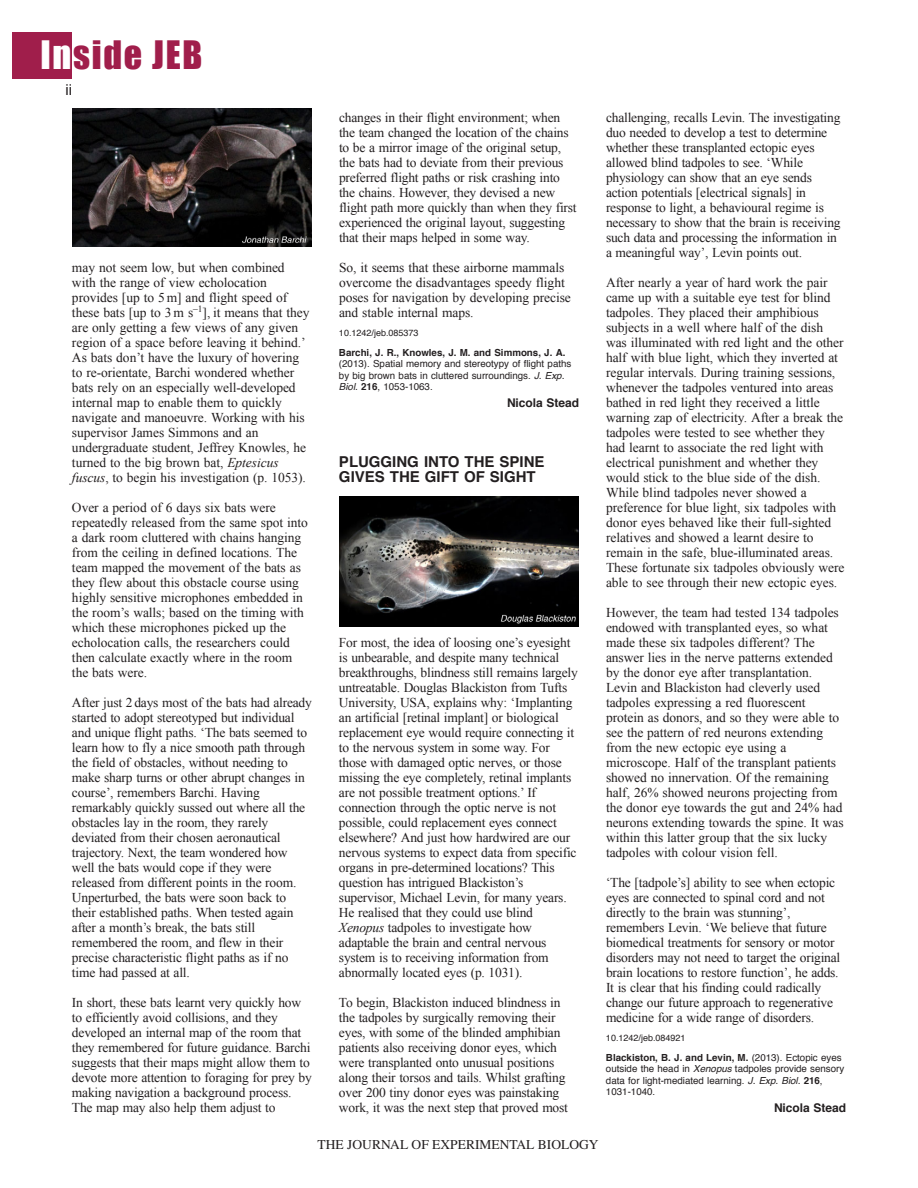
<style>
.page{position:relative;width:918px;height:1188px;background:#fff}
.page>*{position:absolute;margin:0;border:0;box-sizing:border-box;transform-origin:0 0}
.t1{font:36px "Impact";letter-spacing:.05em;color:#a01e4b}
.t2{font:700 15px/15px "Helvetica";color:#231f20}
.t3{font:15px "Helvetica";color:#231f20}
.t4{font:13.5px/15px "Times New Roman";letter-spacing:-.015em;color:#231f20}
.t5{font:13.5px "Times";color:#231f20}
.t6{font:700 12px "Helvetica";letter-spacing:-.005em;color:#231f20}
.t7{font:9.75px/11.2px "Helvetica";color:#231f20}
.t8{font:700 9.75px "Helvetica";color:#231f20}
.t9{font:9px "Helvetica";color:#231f20}
.s1{color:#fff}
.s2{font-style:italic}
.s3{font-weight:700}
</style>
<div class="page">
<div style="left:12px;top:32px;width:60px;height:46px;background:#a01e4b"></div>
<img style="left:72px;top:108px;width:240px;height:139px">
<img style="left:339px;top:496px;width:240px;height:130px">
<h1 class="t1" style="left:40px;top:33px;width:163px"><span class="s1">In</span>side JEB</h1>
<p class="t3" style="left:66px;top:83px;width:8px">ii</p>
<p class="t4" style="left:72px;top:260px;width:239px">may not seem low, but when combined with the range of view echolocation provides [up to 5 m] and flight speed of these bats [up to 3 m s<sup>–1</sup>], it means that they are only getting a few views of any given region of a space before leaving it behind.’ As bats don’t have the luxury of hovering to re-orientate, Barchi wondered whether bats rely on an especially well-developed internal map to enable them to quickly navigate and manoeuvre. Working with his supervisor James Simmons and an undergraduate student, Jeffrey Knowles, he turned to the big brown bat, <span class="s2">Eptesicus fuscus</span>, to begin his investigation (p. 1053).</p>
<p class="t4" style="left:72px;top:500px;width:237px">Over a period of 6 days six bats were repeatedly released from the same spot into a dark room cluttered with chains hanging from the ceiling in defined locations. The team mapped the movement of the bats as they flew about this obstacle course using highly sensitive microphones embedded in the room’s walls; based on the timing with which these microphones picked up the echolocation calls, the researchers could then calculate exactly where in the room the bats were.</p>
<p class="t4" style="left:72px;top:695px;width:241px">After just 2 days most of the bats had already started to adopt stereotyped but individual and unique flight paths. ‘The bats seemed to learn how to fly a nice smooth path through the field of obstacles, without needing to make sharp turns or other abrupt changes in course’, remembers Barchi. Having remarkably quickly sussed out where all the obstacles lay in the room, they rarely deviated from their chosen aeronautical trajectory. Next, the team wondered how well the bats would cope if they were released from different points in the room.<br>Unperturbed, the bats were soon back to their established paths. When tested again after a month’s break, the bats still remembered the room, and flew in their precise characteristic flight paths as if no time had passed at all.</p>
<p class="t4" style="left:72px;top:995px;width:241px">In short, these bats learnt very quickly how to efficiently avoid collisions, and they developed an internal map of the room that they remembered for future guidance. Barchi suggests that their maps might allow them to devote more attention to foraging for prey by making navigation a background process.<br>The map may also help them adjust to</p>
<p class="t4" style="left:339px;top:110px;width:239px">changes in their flight environment; when the team changed the location of the chains to be a mirror image of the original setup, the bats had to deviate from their previous preferred flight paths or risk crashing into the chains. However, they devised a new flight path more quickly than when they first experienced the original layout, suggesting that their maps helped in some way.</p>
<p class="t4" style="left:339px;top:260px;width:233px">So, it seems that these airborne mammals overcome the disadvantages speedy flight poses for navigation by developing precise and stable internal maps.</p>
<p class="t9" style="left:339px;top:329px;width:81px">10.1242/jeb.085373</p>
<p class="t8" style="left:339px;top:349px;width:228px">Barchi, J. R., Knowles, J. M. and Simmons, J. A.</p>
<p class="t7" style="left:339px;top:359px;width:234px">(2013). Spatial memory and stereotypy of flight paths by big brown bats in cluttered surroundings. <span class="s2">J. Exp.<br>Biol.</span> <span class="s3">216</span>, 1053-1063.</p>
<p class="t6" style="left:507px;top:398px;width:73px">Nicola Stead</p>
<p class="t2" style="left:339px;top:456px;width:207px">PLUGGING INTO THE SPINE<br>GIVES THE GIFT OF SIGHT</p>
<p class="t4" style="left:339px;top:635px;width:240px">For most, the idea of loosing one’s eyesight is unbearable, and despite many technical breakthroughs, blindness still remains largely untreatable. Douglas Blackiston from Tufts University, USA, explains why: ‘Implanting an artificial [retinal implant] or biological replacement eye would require connecting it to the nervous system in some way. For those with damaged optic nerves, or those missing the eye completely, retinal implants are not possible treatment options.’ If connection through the optic nerve is not possible, could replacement eyes connect elsewhere? And just how hardwired are our nervous systems to expect data from specific organs in pre-determined locations? This question has intrigued Blackiston’s supervisor, Michael Levin, for many years.<br>He realised that they could use blind <span class="s2">Xenopus</span> tadpoles to investigate how adaptable the brain and central nervous system is to receiving information from abnormally located eyes (p. 1031).</p>
<p class="t4" style="left:339px;top:995px;width:231px">To begin, Blackiston induced blindness in the tadpoles by surgically removing their eyes, with some of the blinded amphibian patients also receiving donor eyes, which were transplanted onto unusual positions along their torsos and tails. Whilst grafting over 200 tiny donor eyes was painstaking work, it was the next step that proved most</p>
<p class="t4" style="left:606px;top:110px;width:236px">challenging, recalls Levin. The investigating duo needed to develop a test to determine whether these transplanted ectopic eyes allowed blind tadpoles to see. ‘While physiology can show that an eye sends action potentials [electrical signals] in response to light, a behavioural regime is necessary to show that the brain is receiving such data and processing the information in a meaningful way’, Levin points out.</p>
<p class="t4" style="left:606px;top:275px;width:240px">After nearly a year of hard work the pair came up with a suitable eye test for blind tadpoles. They placed their amphibious subjects in a well where half of the dish was illuminated with red light and the other half with blue light, which they inverted at regular intervals. During training sessions, whenever the tadpoles ventured into areas bathed in red light they received a little warning zap of electricity. After a break the tadpoles were tested to see whether they had learnt to associate the red light with electrical punishment and whether they would stick to the blue side of the dish.<br>While blind tadpoles never showed a preference for blue light, six tadpoles with donor eyes behaved like their full-sighted relatives and showed a learnt desire to remain in the safe, blue-illuminated areas.<br>These fortunate six tadpoles obviously were able to see through their new ectopic eyes.</p>
<p class="t4" style="left:606px;top:605px;width:239px">However, the team had tested 134 tadpoles endowed with transplanted eyes, so what made these six tadpoles different? The answer lies in the nerve patterns extended by the donor eye after transplantation.<br>Levin and Blackiston had cleverly used tadpoles expressing a red fluorescent protein as donors, and so they were able to see the pattern of red neurons extending from the new ectopic eye using a microscope. Half of the transplant patients showed no innervation. Of the remaining half, 26% showed neurons projecting from the donor eye towards the gut and 24% had neurons extending towards the spine. It was within this latter group that the six lucky tadpoles with colour vision fell.</p>
<p class="t4" style="left:606px;top:875px;width:236px">‘The [tadpole’s] ability to see when ectopic eyes are connected to spinal cord and not directly to the brain was stunning’, remembers Levin. ‘We believe that future biomedical treatments for sensory or motor disorders may not need to target the original brain locations to restore function’, he adds.<br>It is clear that his finding could radically change our future approach to regenerative medicine for a wide range of disorders.</p>
<p class="t9" style="left:606px;top:1034px;width:81px">10.1242/jeb.084921</p>
<p class="t7" style="left:606px;top:1053px;width:240px"><span class="s3">Blackiston, B. J. and Levin, M.</span> (2013). Ectopic eyes outside the head in <span class="s2">Xenopus</span> tadpoles provide sensory data for light-mediated learning. <span class="s2">J. Exp. Biol.</span> <span class="s3">216</span>, 1031-1040.</p>
<p class="t6" style="left:774px;top:1103px;width:73px">Nicola Stead</p>
<p class="t5" style="left:318px;top:1137px;width:282px">THE JOURNAL OF EXPERIMENTAL BIOLOGY</p>
</div>
